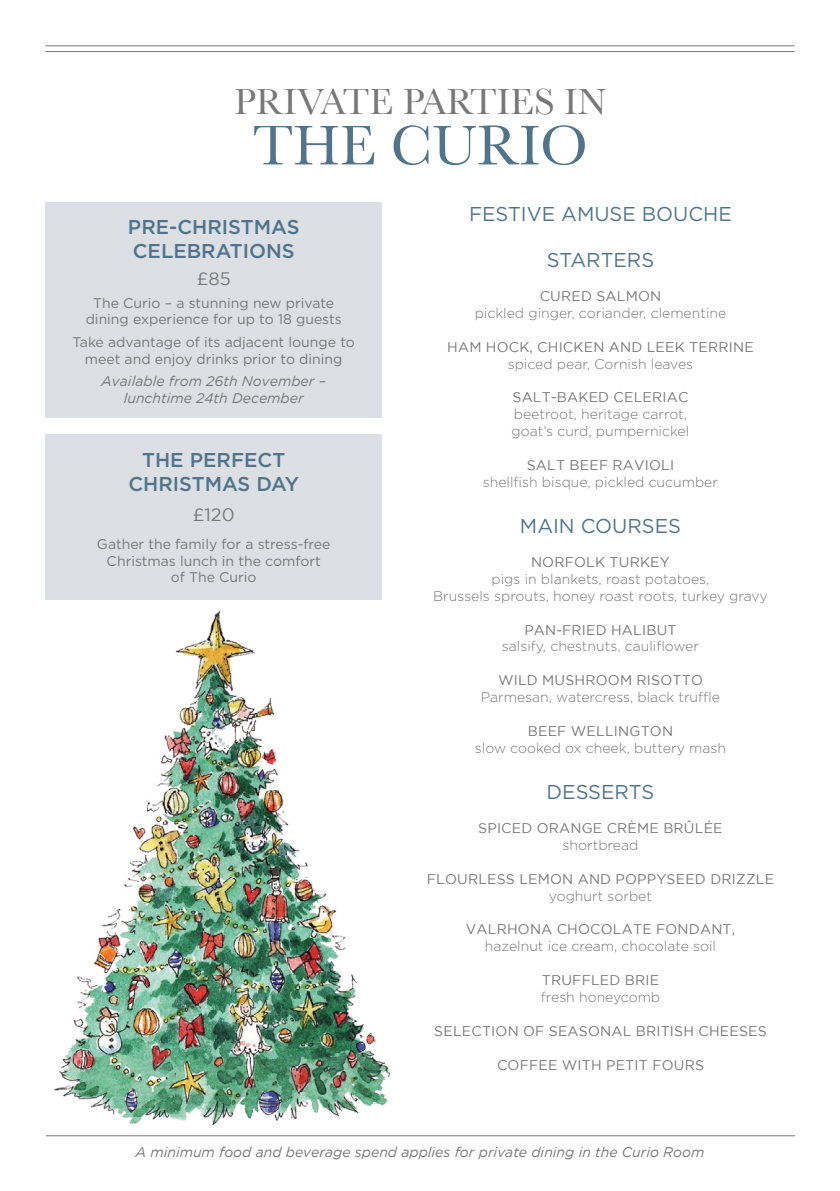
<style>
.page{position:relative;width:840px;height:1191px;background:#fff}
.page>*{position:absolute;margin:0;border:0;box-sizing:border-box;transform-origin:0 0}
.t1{font:58px "Baskerville";color:#51748a}
.t2{font:38px "Baskerville";color:#78787a}
.t3{font:500 20px/24px "Gotham";color:#51748a}
.t4{font:20px "Gotham";color:#51748a}
.t5{font:18px "Gotham";color:#78787a}
.t6{font:300 14px/16.8px "Gotham";color:#78787a}
.t7{font:14px "Gotham";letter-spacing:.015em;color:#78787a}
.t8{font:14px/16.8px "Gotham";color:#78787a;text-align:center}
.t9{font:italic 14px/16.8px "Gotham";color:#78787a;text-align:center}
</style>
<div class="page">
<hr style="left:46px;top:1135px;width:748px;height:1px;background:#78787a">
<hr style="left:45px;top:45px;width:749px;height:1px;background:#78787a">
<hr style="left:45px;top:51px;width:749px;height:1px;background:#78787a">
<div style="left:45px;top:203px;width:337px;height:215px;background:#dcdfe4"></div>
<div style="left:45px;top:434px;width:337px;height:165px;background:#dcdfe4"></div>
<img style="left:54px;top:610px;width:337px;height:515px">
<h2 class="t2" style="left:234px;top:80px;width:373px">PRIVATE PARTIES IN</h2>
<h1 class="t1" style="left:252px;top:111px;width:336px">THE CURIO</h1>
<h3 class="t3" style="left:128px;top:214px;width:173px">PRE-CHRISTMAS<br>CELEBRATIONS</h3>
<p class="t5" style="left:197px;top:269px;width:35px">£85</p>
<p class="t8" style="left:86px;top:294px;width:257px">The Curio – a stunning new private dining experience for up to 18 guests</p>
<p class="t8" style="left:73px;top:333px;width:283px">Take advantage of its adjacent lounge to meet and enjoy drinks prior to dining</p>
<p class="t9" style="left:101px;top:373px;width:226px">Available from 26th November – lunchtime 24th December</p>
<h3 class="t3" style="left:128px;top:447px;width:172px;text-align:center">THE PERFECT<br>CHRISTMAS DAY</h3>
<p class="t5" style="left:193px;top:504px;width:43px">£120</p>
<p class="t8" style="left:97px;top:535px;width:235px">Gather the family for a stress-free<br>Christmas lunch in the comfort<br>of The Curio</p>
<h3 class="t4" style="left:468px;top:201px;width:264px">FESTIVE AMUSE BOUCHE</h3>
<h3 class="t4" style="left:546px;top:247px;width:109px">STARTERS</h3>
<p class="t7" style="left:539px;top:288px;width:123px">CURED SALMON</p>
<p class="t6" style="left:474px;top:304px;width:253px">pickled ginger, coriander, clementine</p>
<p class="t7" style="left:447px;top:339px;width:308px">HAM HOCK, CHICKEN AND LEEK TERRINE</p>
<p class="t6" style="left:507px;top:355px;width:187px">spiced pear, Cornish leaves</p>
<p class="t7" style="left:512px;top:390px;width:177px">SALT-BAKED CELERIAC</p>
<p class="t6" style="left:511px;top:405px;width:179px">beetroot, heritage carrot, goat’s curd, pumpernickel</p>
<p class="t7" style="left:526px;top:457px;width:149px">SALT BEEF RAVIOLI</p>
<p class="t6" style="left:482px;top:473px;width:236px">shellfish bisque, pickled cucumber</p>
<h3 class="t4" style="left:519px;top:513px;width:162px">MAIN COURSES</h3>
<p class="t7" style="left:530px;top:554px;width:140px">NORFOLK TURKEY</p>
<p class="t6" style="left:433px;top:570px;width:336px;text-align:center">pigs in blankets, roast potatoes,<br>Brussels sprouts, honey roast roots, turkey gravy</p>
<p class="t7" style="left:524px;top:622px;width:154px">PAN-FRIED HALIBUT</p>
<p class="t6" style="left:501px;top:637px;width:198px">salsify, chestnuts, cauliflower</p>
<p class="t7" style="left:497px;top:672px;width:206px">WILD MUSHROOM RISOTTO</p>
<p class="t6" style="left:480px;top:688px;width:240px">Parmesan, watercress, black truffle</p>
<p class="t7" style="left:527px;top:723px;width:147px">BEEF WELLINGTON</p>
<p class="t6" style="left:474px;top:739px;width:252px">slow cooked ox cheek, buttery mash</p>
<h3 class="t4" style="left:546px;top:779px;width:109px">DESSERTS</h3>
<p class="t7" style="left:478px;top:820px;width:246px">SPICED ORANGE CRÈME BRÛLÉE</p>
<p class="t6" style="left:562px;top:836px;width:77px">shortbread</p>
<p class="t7" style="left:426px;top:871px;width:349px">FLOURLESS LEMON AND POPPYSEED DRIZZLE</p>
<p class="t6" style="left:548px;top:887px;width:105px">yoghurt sorbet</p>
<p class="t7" style="left:465px;top:921px;width:271px">VALRHONA CHOCOLATE FONDANT,</p>
<p class="t6" style="left:484px;top:937px;width:232px">hazelnut ice cream, chocolate soil</p>
<p class="t7" style="left:541px;top:972px;width:119px">TRUFFLED BRIE</p>
<p class="t6" style="left:540px;top:988px;width:121px">fresh honeycomb</p>
<p class="t7" style="left:434px;top:1023px;width:334px">SELECTION OF SEASONAL BRITISH CHEESES</p>
<p class="t7" style="left:496px;top:1056px;width:208px">COFFEE WITH PETIT FOURS</p>
<p class="t9" style="left:135px;top:1143px;width:570px">A minimum food and beverage spend applies for private dining in the Curio Room</p>
</div>
